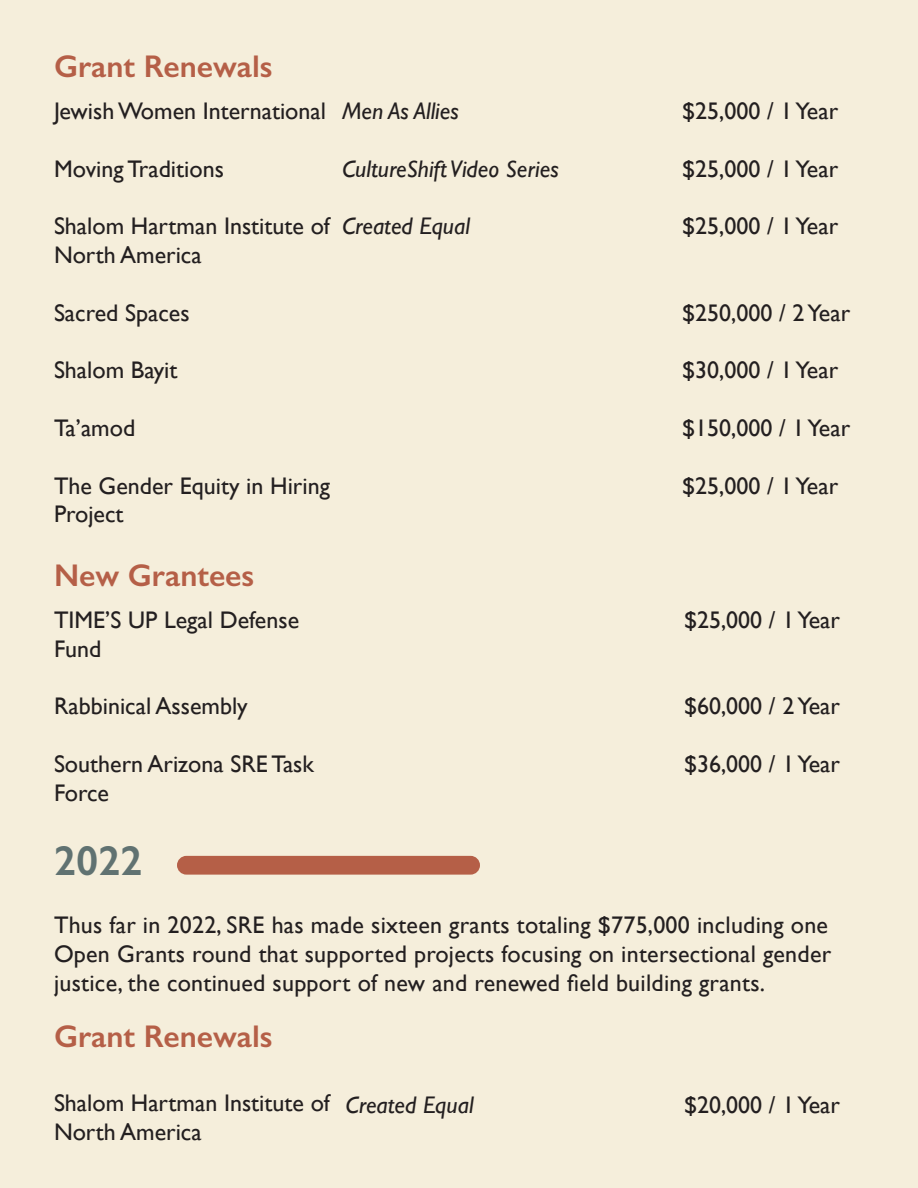
<style>
.page{position:relative;width:918px;height:1188px;background:#f5eedb}
.page>*{position:absolute;margin:0;border:0;box-sizing:border-box;transform-origin:0 0}
.t1{font:600 42px "Gill Sans";color:#607271}
.t2{font:600 31.5px "Gill Sans";color:#b55f47}
.t3{font:24px/28.8px "Gill Sans";color:#231f20}
.t4{font:italic 24px "Gill Sans";color:#231f20}
</style>
<div class="page">
<div style="left:177px;top:856px;width:303px;height:19px;background:#b55f47;border-radius:9px"></div>
<p class="t2" style="left:54px;top:48px;width:220px">Grant Renewals</p>
<p class="t3" style="left:54px;top:96px;width:274px">Jewish Women International</p>
<p class="t3" style="left:54px;top:154px;width:171px">Moving Traditions</p>
<p class="t3" style="left:54px;top:212px;width:277px">Shalom Hartman Institute of</p>
<p class="t3" style="left:54px;top:240px;width:149px">North America</p>
<p class="t4" style="left:342px;top:97px;width:118px">Men As Allies</p>
<p class="t4" style="left:342px;top:155px;width:218px">CultureShift Video Series</p>
<p class="t4" style="left:342px;top:213px;width:129px">Created Equal</p>
<p class="t3" style="left:54px;top:298px;width:137px">Sacred Spaces</p>
<p class="t3" style="left:54px;top:356px;width:125px">Shalom Bayit</p>
<p class="t3" style="left:54px;top:413px;width:83px">Ta’amod</p>
<p class="t3" style="left:54px;top:471px;width:277px">The Gender Equity in Hiring</p>
<p class="t3" style="left:54px;top:500px;width:71px">Project</p>
<p class="t2" style="left:54px;top:557px;width:202px">New Grantees</p>
<p class="t3" style="left:54px;top:605px;width:247px">TIME’S UP Legal Defense</p>
<p class="t3" style="left:54px;top:634px;width:49px">Fund</p>
<p class="t3" style="left:54px;top:692px;width:195px">Rabbinical Assembly</p>
<p class="t3" style="left:54px;top:749px;width:262px">Southern Arizona SRE Task</p>
<p class="t3" style="left:54px;top:778px;width:57px">Force</p>
<p class="t1" style="left:54px;top:835px;width:90px">2022</p>
<p class="t3" style="left:682px;top:96px;width:158px">$25,000 / 1 Year</p>
<p class="t3" style="left:682px;top:154px;width:158px">$25,000 / 1 Year</p>
<p class="t3" style="left:682px;top:212px;width:158px">$25,000 / 1 Year</p>
<p class="t3" style="left:682px;top:298px;width:170px">$250,000 / 2 Year</p>
<p class="t3" style="left:682px;top:356px;width:158px">$30,000 / 1 Year</p>
<p class="t3" style="left:682px;top:413px;width:170px">$150,000 / 1 Year</p>
<p class="t3" style="left:682px;top:471px;width:158px">$25,000 / 1 Year</p>
<p class="t3" style="left:684px;top:605px;width:158px">$25,000 / 1 Year</p>
<p class="t3" style="left:684px;top:692px;width:158px">$60,000 / 2 Year</p>
<p class="t3" style="left:684px;top:749px;width:158px">$36,000 / 1 Year</p>
<p class="t3" style="left:54px;top:910px;width:779px">Thus far in 2022, SRE has made sixteen grants totaling $775,000 including one<br>Open Grants round that supported projects focusing on intersectional gender justice, the continued support of new and renewed field building grants.</p>
<p class="t2" style="left:54px;top:1017px;width:220px">Grant Renewals</p>
<p class="t3" style="left:54px;top:1088px;width:277px">Shalom Hartman Institute of</p>
<p class="t3" style="left:54px;top:1117px;width:149px">North America</p>
<p class="t4" style="left:346px;top:1091px;width:129px">Created Equal</p>
<p class="t3" style="left:684px;top:1090px;width:158px">$20,000 / 1 Year</p>
</div>
